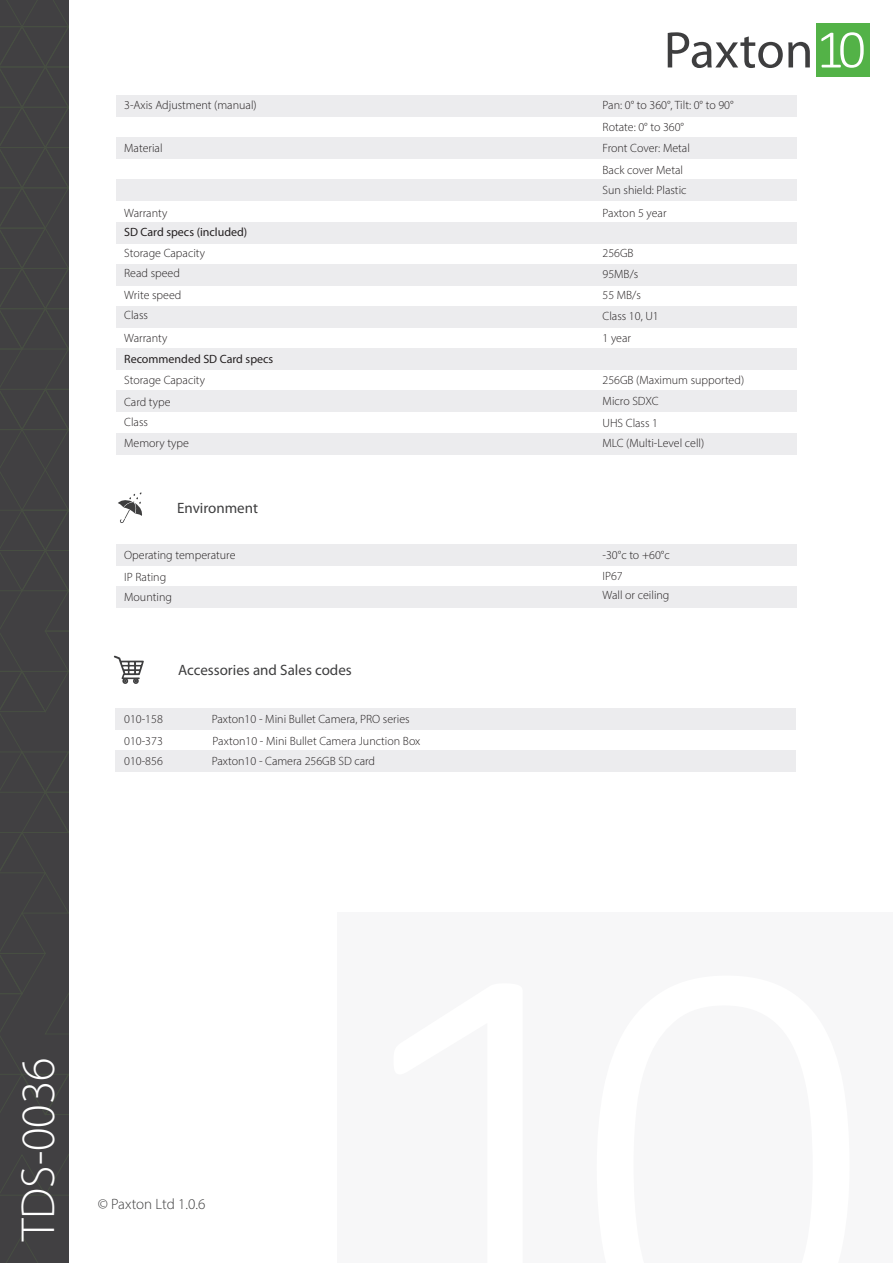
<style>
.page{position:relative;width:893px;height:1263px;background:#fff}
.page>*{position:absolute;margin:0;border:0;box-sizing:border-box;transform-origin:0 0}
.t1{font:300 48px "Myriad Pro";color:#fff}
.t2{font:15px "Myriad Pro";color:#3e3e3f}
.t3{font:300 15px "Myriad Pro";letter-spacing:-.005em;color:#3e3e3f}
.Specs_body_text{font:300 12px "Myriad Pro";color:#231f20}
.t4{font:12px "Myriad Pro";color:#231f20}
</style>
<div class="page">
<div style="left:0;top:0;width:69px;height:1263px;background:#414042"></div>
<svg style="left:6px;top:1236px;width:32px;height:27px"></svg>
<svg style="left:0;top:0;width:69px;height:1196px"></svg>
<div style="left:337px;top:913px;width:556px;height:350px;background:#f7f7f8"></div>
<div style="left:816px;top:23px;width:53px;height:54px;background:#53b247"></div>
<svg style="left:821px;top:32px;width:43px;height:36px"></svg>
<svg style="left:668px;top:32px;width:142px;height:36px"></svg>
<svg style="left:118px;top:492px;width:24px;height:31px"></svg>
<div style="left:116px;top:95px;width:681px;height:21px;background:#ececee"></div>
<div style="left:116px;top:137px;width:681px;height:21px;background:#ececee"></div>
<div style="left:116px;top:222px;width:681px;height:21px;background:#ececee"></div>
<div style="left:116px;top:180px;width:681px;height:21px;background:#ececee"></div>
<div style="left:116px;top:265px;width:681px;height:21px;background:#ececee"></div>
<div style="left:116px;top:306px;width:681px;height:22px;background:#ececee"></div>
<div style="left:116px;top:545px;width:681px;height:21px;background:#ececee"></div>
<div style="left:116px;top:587px;width:681px;height:21px;background:#ececee"></div>
<div style="left:116px;top:348px;width:681px;height:21px;background:#ececee"></div>
<div style="left:116px;top:390px;width:681px;height:21px;background:#ececee"></div>
<div style="left:116px;top:433px;width:681px;height:21px;background:#ececee"></div>
<div style="left:115px;top:708px;width:681px;height:21px;background:#ececee"></div>
<svg style="left:113px;top:655px;width:31px;height:29px"></svg>
<div style="left:115px;top:750px;width:681px;height:21px;background:#ececee"></div>
<p class="Specs_body_text" style="left:124px;top:98px;width:134px">3-Axis Adjustment (manual)</p>
<p class="Specs_body_text" style="left:124px;top:141px;width:40px">Material</p>
<p class="Specs_body_text" style="left:603px;top:141px;width:89px">Front Cover: Metal</p>
<p class="Specs_body_text" style="left:603px;top:98px;width:133px">Pan: 0° to 360°, Tilt: 0° to 90°</p>
<p class="Specs_body_text" style="left:603px;top:120px;width:83px">Rotate: 0° to 360°</p>
<p class="Specs_body_text" style="left:124px;top:205px;width:45px">Warranty</p>
<p class="t4" style="left:124px;top:224px;width:125px">SD Card specs (included)</p>
<p class="Specs_body_text" style="left:124px;top:246px;width:82px">Storage Capacity</p>
<p class="Specs_body_text" style="left:124px;top:288px;width:59px">Write speed</p>
<p class="Specs_body_text" style="left:124px;top:266px;width:57px">Read speed</p>
<p class="Specs_body_text" style="left:124px;top:307px;width:25px">Class</p>
<p class="Specs_body_text" style="left:124px;top:331px;width:45px">Warranty</p>
<p class="Specs_body_text" style="left:603px;top:163px;width:82px">Back cover Metal</p>
<p class="Specs_body_text" style="left:603px;top:183px;width:85px">Sun shield: Plastic</p>
<p class="Specs_body_text" style="left:603px;top:205px;width:65px">Paxton 5 year</p>
<p class="Specs_body_text" style="left:603px;top:246px;width:33px">256GB</p>
<p class="Specs_body_text" style="left:603px;top:288px;width:40px">55 MB/s</p>
<p class="Specs_body_text" style="left:603px;top:267px;width:37px">95MB/s</p>
<p class="Specs_body_text" style="left:603px;top:309px;width:58px">Class 10, U1</p>
<p class="Specs_body_text" style="left:603px;top:331px;width:30px">1 year</p>
<p class="t4" style="left:124px;top:352px;width:151px">Recommended SD Card specs</p>
<p class="Specs_body_text" style="left:124px;top:373px;width:82px">Storage Capacity</p>
<p class="Specs_body_text" style="left:124px;top:394px;width:48px">Card type</p>
<p class="Specs_body_text" style="left:124px;top:415px;width:25px">Class</p>
<p class="Specs_body_text" style="left:124px;top:436px;width:66px">Memory type</p>
<p class="Specs_body_text" style="left:603px;top:436px;width:103px">MLC (Multi-Level cell)</p>
<p class="Specs_body_text" style="left:603px;top:373px;width:143px">256GB (Maximum supported)</p>
<p class="Specs_body_text" style="left:603px;top:393px;width:57px">Micro SDXC</p>
<p class="Specs_body_text" style="left:603px;top:416px;width:57px">UHS Class 1</p>
<p class="t2" style="left:177px;top:499px;width:82px">Environment</p>
<p class="Specs_body_text" style="left:124px;top:547px;width:113px">Operating temperature</p>
<p class="Specs_body_text" style="left:124px;top:570px;width:44px">IP Rating</p>
<p class="Specs_body_text" style="left:124px;top:590px;width:49px">Mounting</p>
<p class="t2" style="left:178px;top:661px;width:175px">Accessories and Sales codes</p>
<p class="Specs_body_text" style="left:124px;top:712px;width:40px">010-158</p>
<p class="Specs_body_text" style="left:212px;top:712px;width:199px">Paxton10 - Mini Bullet Camera, PRO series</p>
<p class="Specs_body_text" style="left:124px;top:733px;width:40px">010-373</p>
<p class="Specs_body_text" style="left:213px;top:733px;width:209px">Paxton10 - Mini Bullet Camera Junction Box</p>
<p class="Specs_body_text" style="left:124px;top:754px;width:40px">010-856</p>
<p class="Specs_body_text" style="left:212px;top:754px;width:165px">Paxton10 - Camera 256GB SD card</p>
<p class="Specs_body_text" style="left:603px;top:547px;width:69px">-30°c to +60°c</p>
<p class="Specs_body_text" style="left:603px;top:569px;width:22px">IP67</p>
<p class="Specs_body_text" style="left:603px;top:588px;width:68px">Wall or ceiling</p>
<p class="t1" style="left:9px;top:1241px;width:185px;rotate:-90deg">TDS-0036</p>
<p class="t3" style="left:98px;top:1195px;width:109px">© Paxton Ltd 1.0.6</p>
</div>
